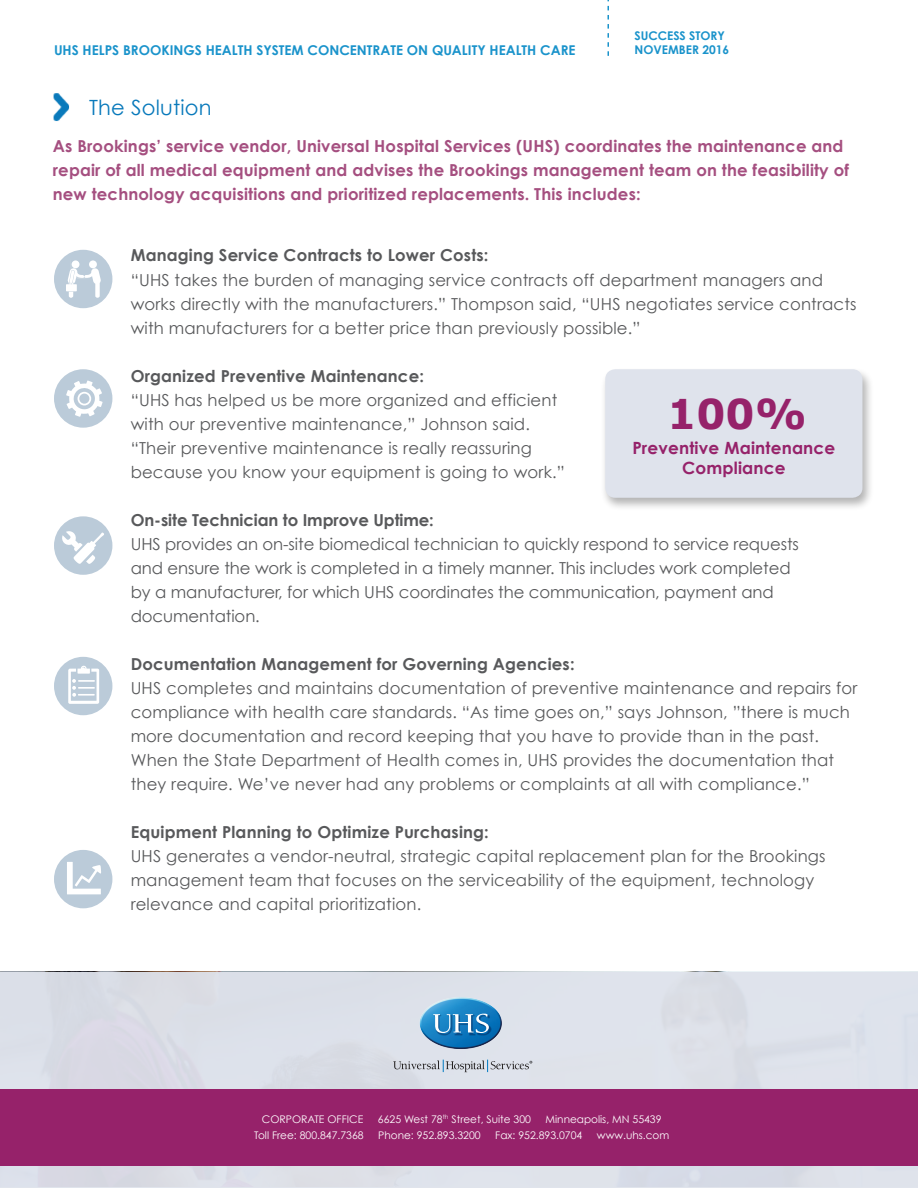
<style>
.page{position:relative;width:918px;height:1188px;background:#fff}
.page>*{position:absolute;margin:0;border:0;box-sizing:border-box;transform-origin:0 0}
.t1{font:700 40.95px "Verdana";color:#96226a}
.t2{font:21px "Century Gothic";letter-spacing:.01em;color:#0879bb}
.t3{font:700 16.8px/20.2px "Century Gothic";letter-spacing:.01em;color:#96226a;text-align:center}
.t4{font:16.5px/24px "Century Gothic";letter-spacing:.01em;color:#58595b}
.t5{font:700 16.5px/24px "Century Gothic";letter-spacing:.01em;color:#a54f80}
.t6{font:700 16.5px "Century Gothic";letter-spacing:.01em;color:#58595b}
.t7{font:700 13.5px "Century Gothic";color:#1a93cb}
.t8{font:700 12px "Century Gothic";color:#1a93cb}
.t9{font:10.5px "Century Gothic";color:#fff}
</style>
<div class="page">
<div style="left:0;top:972px;width:918px;height:216px;background:#dfe3ec"></div>
<div style="left:0;top:1089px;width:918px;height:77px;background:#96226a"></div>
<img style="left:419px;top:997px;width:83px;height:63px">
<img style="left:434px;top:1014px;width:57px;height:22px">
<svg style="left:433px;top:1014px;width:56px;height:19px"></svg>
<svg style="left:393px;top:1060px;width:139px;height:12px"></svg>
<img style="left:53px;top:93px;width:17px;height:28px">
<div style="left:600px;top:367px;width:274px;height:145px;background:#000;opacity:.3"></div>
<div style="left:605px;top:369px;width:257px;height:129px;background:#dfe3ec;border-radius:10px"></div>
<div style="left:54px;top:250px;width:58px;height:58px;background:#bbcbd9;border-radius:29px"></div>
<svg style="left:66px;top:260px;width:35px;height:38px"></svg>
<div style="left:54px;top:369px;width:58px;height:59px;background:#bbcbd9;border-radius:29px"></div>
<svg style="left:66px;top:380px;width:37px;height:37px"></svg>
<div style="left:54px;top:516px;width:58px;height:59px;background:#bbcbd9;border-radius:29px"></div>
<svg style="left:62px;top:531px;width:42px;height:33px"></svg>
<div style="left:54px;top:657px;width:58px;height:58px;background:#bbcbd9;border-radius:29px"></div>
<svg style="left:68px;top:666px;width:31px;height:38px"></svg>
<div style="left:54px;top:850px;width:58px;height:58px;background:#bbcbd9;border-radius:29px"></div>
<svg style="left:67px;top:862px;width:34px;height:32px"></svg>
<svg style="left:608px;top:0;width:1px;height:56px"></svg>
<p class="t8" style="left:634px;top:28px;width:92px">SUCCESS STORY</p>
<p class="t7" style="left:54px;top:42px;width:523px">UHS HELPS BROOKINGS HEALTH SYSTEM CONCENTRATE ON QUALITY HEALTH CARE</p>
<p class="t8" style="left:634px;top:42px;width:96px">NOVEMBER 2016</p>
<p class="t2" style="left:89px;top:94px;width:124px">The Solution</p>
<p class="t5" style="left:53px;top:134px;width:798px">As Brookings’ service vendor, Universal Hospital Services (UHS) coordinates the maintenance and repair of all medical equipment and advises the Brookings management team on the feasibility of new technology acquisitions and prioritized replacements. This includes:</p>
<p class="t6" style="left:131px;top:245px;width:359px">Managing Service Contracts to Lower Costs:</p>
<p class="t4" style="left:131px;top:267px;width:727px">“UHS takes the burden of managing service contracts off department managers and works directly with the manufacturers.” Thompson said, “UHS negotiates service contracts with manufacturers for a better price than previously possible.”</p>
<p class="t6" style="left:131px;top:365px;width:295px">Organized Preventive Maintenance:</p>
<p class="t4" style="left:131px;top:387px;width:436px">“UHS has helped us be more organized and efficient with our preventive maintenance,” Johnson said. “Their preventive maintenance is really reassuring because you know your equipment is going to work.”</p>
<p class="t6" style="left:131px;top:509px;width:305px">On-site Technician to Improve Uptime:</p>
<p class="t4" style="left:131px;top:531px;width:670px">UHS provides an on-site biomedical technician to quickly respond to service requests and ensure the work is completed in a timely manner. This includes work completed by a manufacturer, for which UHS coordinates the communication, payment and documentation.</p>
<p class="t6" style="left:131px;top:653px;width:446px">Documentation Management for Governing Agencies:</p>
<p class="t4" style="left:131px;top:675px;width:728px">UHS completes and maintains documentation of preventive maintenance and repairs for compliance with health care standards. “As time goes on,” says Johnson, ”there is much more documentation and record keeping that you have to provide than in the past.<br>When the State Department of Health comes in, UHS provides the documentation that they require. We’ve never had any problems or complaints at all with compliance.”</p>
<p class="t6" style="left:131px;top:821px;width:360px">Equipment Planning to Optimize Purchasing:</p>
<p class="t4" style="left:131px;top:843px;width:696px">UHS generates a vendor-neutral, strategic capital replacement plan for the Brookings management team that focuses on the serviceability of the equipment, technology relevance and capital prioritization.</p>
<h1 class="t1" style="left:667px;top:385px;width:141px">100%</h1>
<p class="t3" style="left:632px;top:437px;width:205px">Preventive Maintenance<br>Compliance</p>
<p class="t9" style="left:262px;top:1113px;width:103px">CORPORATE OFFICE</p>
<p class="t9" style="left:378px;top:1113px;width:155px">6625 West 78<sup>th</sup> Street, Suite 300</p>
<p class="t9" style="left:546px;top:1113px;width:118px">Minneapolis, MN 55439</p>
<p class="t9" style="left:254px;top:1128px;width:111px">Toll Free: 800.847.7368</p>
<p class="t9" style="left:378px;top:1128px;width:104px">Phone: 952.893.3200</p>
<p class="t9" style="left:495px;top:1128px;width:89px">Fax: 952.893.0704</p>
<p class="t9" style="left:597px;top:1128px;width:74px">www.uhs.com</p>
</div>
